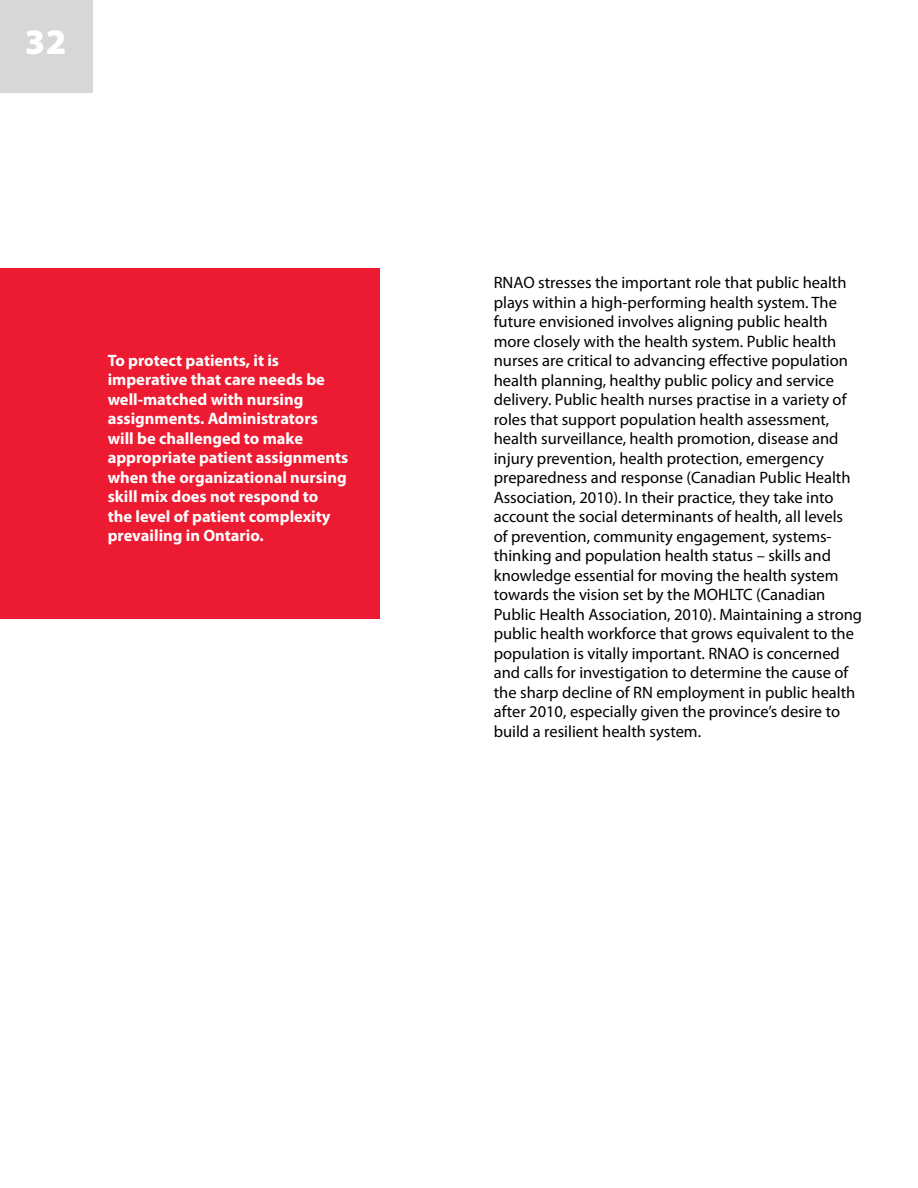
<style>
.page{position:relative;width:918px;height:1188px;background:#fff}
.page>*{position:absolute;margin:0;border:0;box-sizing:border-box;transform-origin:0 0}
.t1{font:900 36px "Myriad Pro";color:#fff}
.t2{font:16.5px/19.5px "Myriad Pro";color:#000}
.t3{font:700 16.5px/19.5px "Myriad Pro";color:#fff}
</style>
<div class="page">
<div style="left:0;top:0;width:93px;height:93px;background:#d5d7d8"></div>
<div style="left:0;top:268px;width:380px;height:351px;background:#ed1b32"></div>
<h1 class="t1" style="left:25px;top:18px;width:43px">32</h1>
<p class="t3" style="left:108px;top:350px;width:242px">To protect patients, it is imperative that care needs be well-matched with nursing assignments. Administrators<br>will be challenged to make appropriate patient assignments when the organizational nursing skill mix does not respond to<br>the level of patient complexity prevailing in Ontario.</p>
<p class="t2" style="left:494px;top:272px;width:370px">RNAO stresses the important role that public health plays within a high-performing health system. The future envisioned involves aligning public health more closely with the health system. Public health nurses are critical to advancing effective population health planning, healthy public policy and service delivery. Public health nurses practise in a variety of roles that support population health assessment, health surveillance, health promotion, disease and injury prevention, health protection, emergency preparedness and response (Canadian Public Health Association, 2010). In their practice, they take into account the social determinants of health, all levels<br>of prevention, community engagement, systems&shy;thinking and population health status – skills and knowledge essential for moving the health system towards the vision set by the MOHLTC (Canadian Public Health Association, 2010). Maintaining a strong public health workforce that grows equivalent to the population is vitally important. RNAO is concerned and calls for investigation to determine the cause of the sharp decline of RN employment in public health after 2010, especially given the province’s desire to build a resilient health system.</p>
</div>
